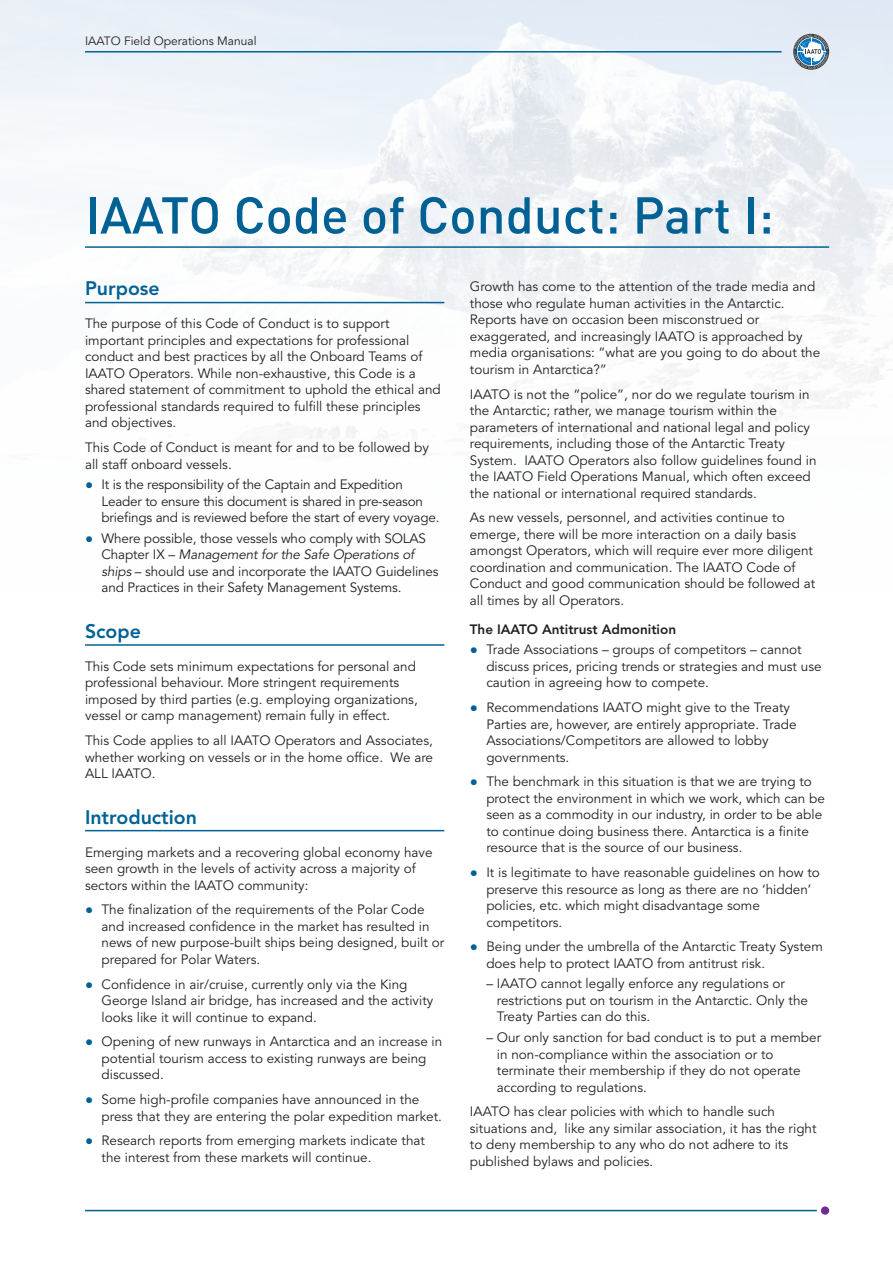
<style>
.page{position:relative;width:893px;height:1263px;background:#fff}
.page>*{position:absolute;margin:0;border:0;box-sizing:border-box;transform-origin:0 0}
.t1{font:500 51px "DIN";color:#016194}
.t2{font:800 19.5px "Avenir LT Std";color:#016194}
.t3{font:13.5px/16.5px "Avenir LT Std";color:#231f20}
.t4{font:800 13.5px "Avenir LT Std";color:#231f20}
.t5{font:12px "Avenir LT Std";color:#231f20}
.s1{font-family:"Arial";color:#016194}
.s2{font-style:italic}
</style>
<div class="page">
<hr style="left:85px;top:1210px;width:732px;height:1px;background:#016194">
<div style="left:821px;top:1206px;width:8px;height:9px;background:#6e2c91;border-radius:50%"></div>
<hr style="left:85px;top:51px;width:697px;height:2px;background:#016194">
<svg style="left:793px;top:34px;width:36px;height:36px"></svg>
<svg style="left:794px;top:35px;width:34px;height:34px"></svg>
<hr style="left:85px;top:246px;width:744px;height:2px;background:#016194">
<hr style="left:85px;top:302px;width:359px;height:1px;background:#016194">
<hr style="left:85px;top:644px;width:359px;height:2px;background:#016194">
<hr style="left:85px;top:830px;width:359px;height:1px;background:#016194">
<p class="t5" style="left:85px;top:34px;width:173px">IAATO Field Operations Manual</p>
<h1 class="t1" style="left:85px;top:183px;width:690px">IAATO Code of Conduct: Part I:</h1>
<h2 class="t2" style="left:85px;top:277px;width:76px">Purpose</h2>
<p class="t3" style="left:85px;top:316px;width:357px">The purpose of this Code of Conduct is to support important principles and expectations for professional conduct and best practices by all the Onboard Teams of IAATO Operators. While non-exhaustive, this Code is a shared statement of commitment to uphold the ethical and professional standards required to fulfill these principles and objectives.</p>
<p class="t3" style="left:85px;top:440px;width:345px">This Code of Conduct is meant for and to be followed by all staff onboard vessels.</p>
<p class="t3" style="left:102px;top:477px;width:339px;text-indent:-16px"><span class="s1">●</span> It is the responsibility of the Captain and Expedition<br>Leader to ensure this document is shared in pre-season briefings and is reviewed before the start of every voyage.</p>
<p class="t3" style="left:102px;top:530px;width:339px;text-indent:-16px"><span class="s1">●</span> Where possible, those vessels who comply with SOLAS Chapter IX – <span class="s2">Management for the Safe Operations of ships</span> – should use and incorporate the IAATO Guidelines and Practices in their Safety Management Systems.</p>
<h2 class="t2" style="left:85px;top:619px;width:57px">Scope</h2>
<p class="t3" style="left:85px;top:658px;width:334px">This Code sets minimum expectations for personal and professional behaviour. More stringent requirements imposed by third parties (e.g. employing organizations, vessel or camp management) remain fully in effect.</p>
<p class="t3" style="left:85px;top:733px;width:350px;text-align:justify">This Code applies to all IAATO Operators and Associates, whether working on vessels or in the home office. We are ALL IAATO.</p>
<h2 class="t2" style="left:85px;top:805px;width:113px">Introduction</h2>
<p class="t3" style="left:85px;top:844px;width:349px">Emerging markets and a recovering global economy have seen growth in the levels of activity across a majority of sectors within the IAATO community:</p>
<p class="t3" style="left:102px;top:902px;width:344px;text-indent:-16px"><span class="s1">●</span> The finalization of the requirements of the Polar Code and increased confidence in the market has resulted in news of new purpose-built ships being designed, built or prepared for Polar Waters.</p>
<p class="t3" style="left:102px;top:976px;width:333px;text-indent:-16px"><span class="s1">●</span> Confidence in air/cruise, currently only via the King<br>George Island air bridge, has increased and the activity looks like it will continue to expand.</p>
<p class="t3" style="left:102px;top:1034px;width:342px;text-indent:-16px"><span class="s1">●</span> Opening of new runways in Antarctica and an increase in potential tourism access to existing runways are being discussed.</p>
<p class="t3" style="left:102px;top:1091px;width:342px;text-indent:-16px"><span class="s1">●</span> Some high-profile companies have announced in the press that they are entering the polar expedition market.</p>
<p class="t3" style="left:102px;top:1133px;width:325px;text-indent:-16px"><span class="s1">●</span> Research reports from emerging markets indicate that the interest from these markets will continue.</p>
<p class="t3" style="left:470px;top:279px;width:352px">Growth has come to the attention of the trade media and those who regulate human activities in the Antarctic.<br>Reports have on occasion been misconstrued or exaggerated, and increasingly IAATO is approached by media organisations: “what are you going to do about the tourism in Antarctica?”</p>
<p class="t3" style="left:470px;top:386px;width:348px">IAATO is not the “police”, nor do we regulate tourism in the Antarctic; rather, we manage tourism within the parameters of international and national legal and policy requirements, including those of the Antarctic Treaty System. IAATO Operators also follow guidelines found in the IAATO Field Operations Manual, which often exceed the national or international required standards.</p>
<p class="t3" style="left:470px;top:510px;width:347px">As new vessels, personnel, and activities continue to emerge, there will be more interaction on a daily basis amongst Operators, which will require ever more diligent coordination and communication. The IAATO Code of Conduct and good communication should be followed at all times by all Operators.</p>
<p class="t4" style="left:470px;top:621px;width:208px">The IAATO Antitrust Admonition</p>
<p class="t3" style="left:486px;top:642px;width:337px;text-indent:-16px"><span class="s1">●</span> Trade Associations – groups of competitors – cannot discuss prices, pricing trends or strategies and must use caution in agreeing how to compete.</p>
<p class="t3" style="left:486px;top:699px;width:312px;text-indent:-16px"><span class="s1">●</span> Recommendations IAATO might give to the Treaty Parties are, however, are entirely appropriate. Trade Associations/Competitors are allowed to lobby governments.</p>
<p class="t3" style="left:486px;top:774px;width:340px;text-indent:-16px"><span class="s1">●</span> The benchmark in this situation is that we are trying to protect the environment in which we work, which can be seen as a commodity in our industry, in order to be able to continue doing business there. Antarctica is a finite resource that is the source of our business.</p>
<p class="t3" style="left:486px;top:864px;width:335px;text-indent:-16px"><span class="s1">●</span> It is legitimate to have reasonable guidelines on how to preserve this resource as long as there are no ‘hidden’ policies, etc. which might disadvantage some competitors.</p>
<p class="t3" style="left:486px;top:939px;width:338px;text-indent:-16px"><span class="s1">●</span> Being under the umbrella of the Antarctic Treaty System does help to protect IAATO from antitrust risk.</p>
<p class="t3" style="left:497px;top:976px;width:313px;text-indent:-11px">– IAATO cannot legally enforce any regulations or restrictions put on tourism in the Antarctic. Only the<br>Treaty Parties can do this.</p>
<p class="t3" style="left:497px;top:1029px;width:326px;text-indent:-11px">– Our only sanction for bad conduct is to put a member in non-compliance within the association or to terminate their membership if they do not operate according to regulations.</p>
<p class="t3" style="left:470px;top:1104px;width:348px">IAATO has clear policies with which to handle such situations and, like any similar association, it has the right to deny membership to any who do not adhere to its published bylaws and policies.</p>
</div>
